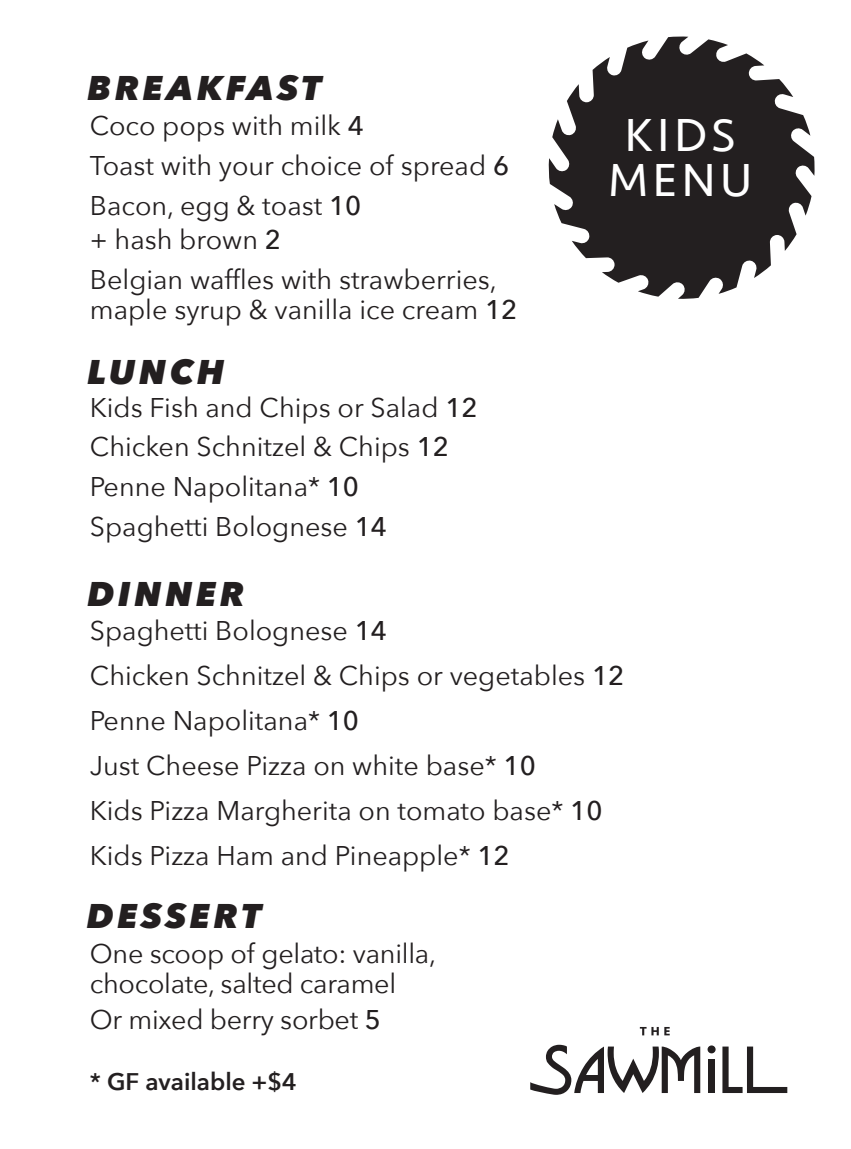
<style>
.page{position:relative;width:851px;height:1149px;background:#fff}
.page>*{position:absolute;margin:0;border:0;box-sizing:border-box;transform-origin:0 0}
.t1{font:47.7px/45px "Seravek";letter-spacing:.095em;color:#fff;text-align:center}
.t2{font:italic 800 34.2px "Avenir Next";letter-spacing:.11em;color:#231f20}
.description{font:27px/45px "Avenir Next";color:#231f20}
.description-2{font:600 24px "Avenir Next";color:#231f20}
.s1{font-weight:500}
</style>
<div class="page">
<svg style="left:548px;top:36px;width:266px;height:263px;fill:#231f20"></svg>
<div style="left:639px;top:125px;width:85px;height:85px;background:#231f20;border-radius:50%"></div>
<svg style="left:530px;top:1044px;width:170px;height:50px"></svg>
<svg style="left:722px;top:1046px;width:65px;height:46px"></svg>
<svg style="left:639px;top:1027px;width:19px;height:8px"></svg>
<svg style="left:664px;top:1027px;width:5px;height:8px"></svg>
<div style="left:708px;top:1058px;width:6px;height:34px;background:#231f20"></div>
<div style="left:707px;top:1045px;width:8px;height:8px;background:#231f20;border-radius:50%"></div>
<p class="t2" style="left:88px;top:67px;width:235px">BREAKFAST</p>
<p class="description" style="left:90px;top:102px;width:275px">Coco pops with milk <span class="s1">4</span></p>
<p class="description" style="left:90px;top:142px;width:420px">Toast with your choice of spread <span class="s1">6</span></p>
<p class="description" style="left:90px;top:182px;width:273px">Bacon, egg &amp; toast <span class="s1">10</span></p>
<p class="description" style="left:90px;top:216px;width:192px">+ hash brown <span class="s1">2</span></p>
<p class="description" style="left:90px;top:263px;width:429px;line-height:30px">Belgian waffles with strawberries, maple syrup &amp; vanilla ice cream <span class="s1">12</span></p>
<p class="t2" style="left:88px;top:350px;width:138px">LUNCH</p>
<p class="description" style="left:90px;top:383px;width:389px">Kids Fish and Chips or Salad <span class="s1">12</span></p>
<p class="description" style="left:90px;top:423px;width:360px">Chicken Schnitzel &amp; Chips <span class="s1">12</span></p>
<p class="description" style="left:90px;top:463px;width:270px">Penne Napolitana* <span class="s1">10</span></p>
<p class="description" style="left:90px;top:503px;width:298px">Spaghetti Bolognese <span class="s1">14</span></p>
<p class="t2" style="left:88px;top:572px;width:158px">DINNER</p>
<p class="t1" style="left:608px;top:112px;width:145px">KIDS<br>MENU</p>
<p class="description" style="left:90px;top:607px;width:535px">Spaghetti Bolognese <span class="s1">14<br></span>Chicken Schnitzel &amp; Chips or vegetables <span class="s1">12<br></span>Penne Napolitana* <span class="s1">10<br></span>Just Cheese Pizza on white base* <span class="s1">10<br></span>Kids Pizza Margherita on tomato base* <span class="s1">10<br></span>Kids Pizza Ham and Pineapple* <span class="s1">12</span></p>
<p class="t2" style="left:87px;top:894px;width:176px">DESSERT</p>
<p class="description" style="left:90px;top:937px;width:347px;line-height:30px">One scoop of gelato: vanilla, chocolate, salted caramel</p>
<p class="description" style="left:90px;top:995px;width:292px">Or mixed berry sorbet <span class="s1">5</span></p>
<p class="description-2" style="left:90px;top:1060px;width:208px">* GF available +$4</p>
</div>
